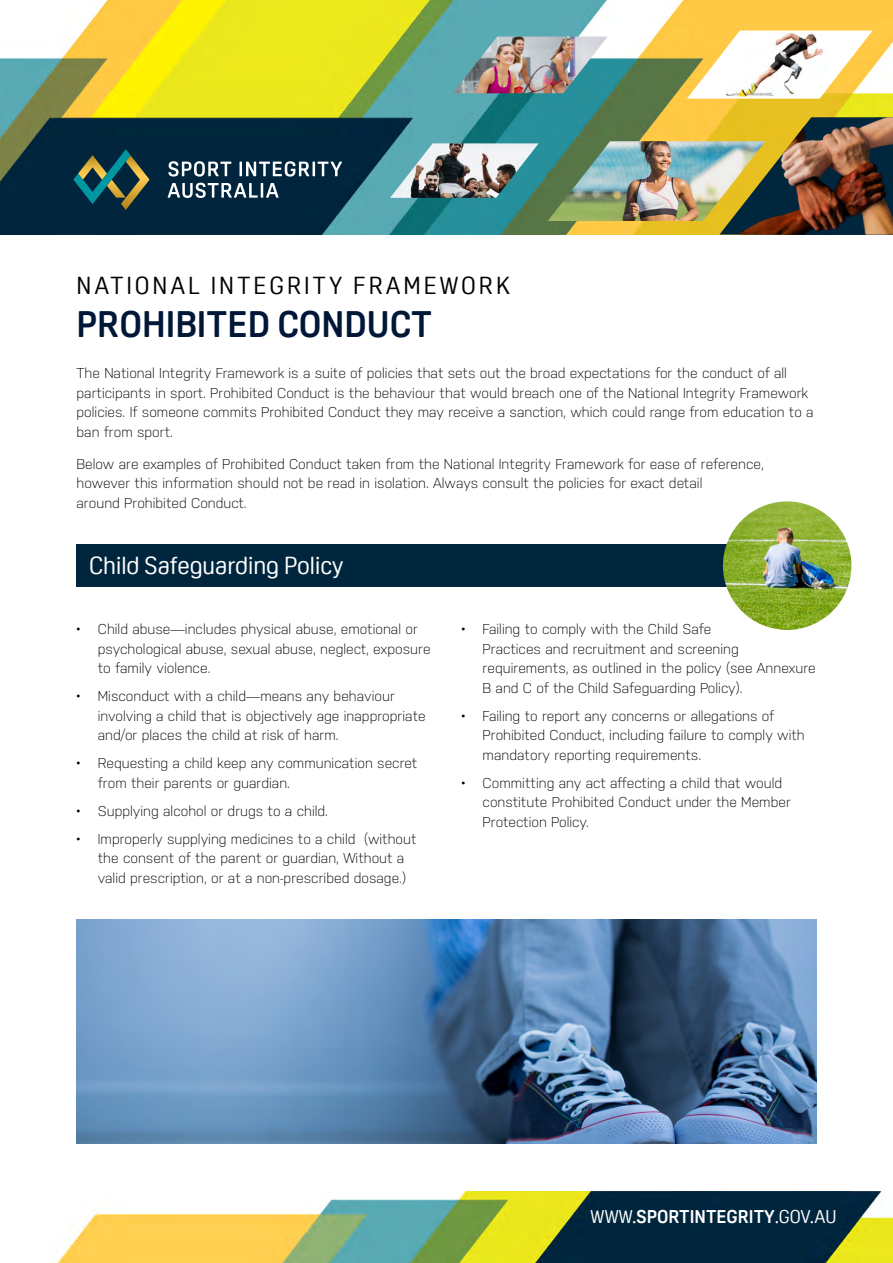
<style>
.page{position:relative;width:893px;height:1263px;background:#fff}
.page>*{position:absolute;margin:0;border:0;box-sizing:border-box;transform-origin:0 0}
._01__HEADING_1{font:700 36px "Oscine";color:#001738}
._01__HEADING_1-2{font:24px "Oscine";letter-spacing:.12em;color:#000}
._02__HEADING_2{font:24px "Oscine";color:#fff}
.t1{font:700 18px "Oscine";color:#fff}
._04__BODY_TEXT{font:300 14.25px/19.5px "Nudista";color:#000}
.s1{font-weight:400}
</style>
<div class="page">
<img style="left:54px;top:1192px;width:839px;height:71px">
<img style="left:0;top:0;width:893px;height:235px">
<svg style="left:687px;top:31px;width:186px;height:68px"></svg>
<img style="left:724px;top:32px;width:102px;height:65px">
<img style="left:390px;top:143px;width:149px;height:55px">
<svg style="left:719px;top:117px;width:19px;height:118px"></svg>
<img style="left:738px;top:117px;width:155px;height:118px">
<img style="left:548px;top:141px;width:217px;height:80px">
<img style="left:453px;top:37px;width:155px;height:56px">
<div style="left:77px;top:544px;width:723px;height:43px;background:#00263e"></div>
<svg style="left:168px;top:161px;width:174px;height:37px"></svg>
<svg style="left:73px;top:149px;width:77px;height:61px"></svg>
<img style="left:723px;top:501px;width:128px;height:129px;border-radius:64px">
<img style="left:77px;top:920px;width:739px;height:224px">
<h1 class="_01__HEADING_1-2" style="left:77px;top:272px;width:435px">NATIONAL INTEGRITY FRAMEWORK</h1>
<h1 class="_01__HEADING_1" style="left:77px;top:304px;width:357px">PROHIBITED CONDUCT</h1>
<p class="_04__BODY_TEXT" style="left:77px;top:363px;width:739px">The National Integrity Framework is a suite of policies that sets out the broad expectations for the conduct of all participants in sport. Prohibited Conduct is the behaviour that would breach one of the National Integrity Framework policies. If someone commits Prohibited Conduct they may receive a sanction, which could range from education to a ban from sport.</p>
<p class="_04__BODY_TEXT" style="left:77px;top:454px;width:689px">Below are examples of Prohibited Conduct taken from the National Integrity Framework for ease of reference, however this information should not be read in isolation. Always consult the policies for exact detail<br>around Prohibited Conduct.</p>
<h2 class="_02__HEADING_2" style="left:89px;top:552px;width:256px">Child Safeguarding Policy</h2>
<p class="_04__BODY_TEXT" style="left:98px;top:619px;width:334px;text-indent:-21px">• Child abuse—includes physical abuse, emotional or psychological abuse, sexual abuse, neglect, exposure to family violence.</p>
<p class="_04__BODY_TEXT" style="left:98px;top:686px;width:329px;text-indent:-21px">• Misconduct with a child—means any behaviour involving a child that is objectively age inappropriate and/or places the child at risk of harm.</p>
<p class="_04__BODY_TEXT" style="left:98px;top:753px;width:321px;text-indent:-21px">• Requesting a child keep any communication secret from their parents or guardian.</p>
<p class="_04__BODY_TEXT" style="left:77px;top:801px;width:253px">• Supplying alcohol or drugs to a child.</p>
<p class="_04__BODY_TEXT" style="left:98px;top:829px;width:320px;text-indent:-21px">• Improperly supplying medicines to a child (without the consent of the parent or guardian, Without a valid prescription, or at a non-prescribed dosage.)</p>
<p class="_04__BODY_TEXT" style="left:483px;top:619px;width:335px;text-indent:-21px">• Failing to comply with the Child Safe<br>Practices and recruitment and screening requirements, as outlined in the policy (see Annexure B and C of the Child Safeguarding Policy).</p>
<p class="_04__BODY_TEXT" style="left:483px;top:706px;width:324px;text-indent:-21px">• Failing to report any concerns or allegations of<br>Prohibited Conduct, including failure to comply with mandatory reporting requirements.</p>
<p class="_04__BODY_TEXT" style="left:483px;top:773px;width:310px;text-indent:-21px">• Committing any act affecting a child that would constitute Prohibited Conduct under the Member<br>Protection Policy.</p>
<p class="t1" style="left:590px;top:1207px;width:247px"><span class="s1">WWW.</span>SPORTINTEGRITY<span class="s1">.GOV.AU</span></p>
</div>
